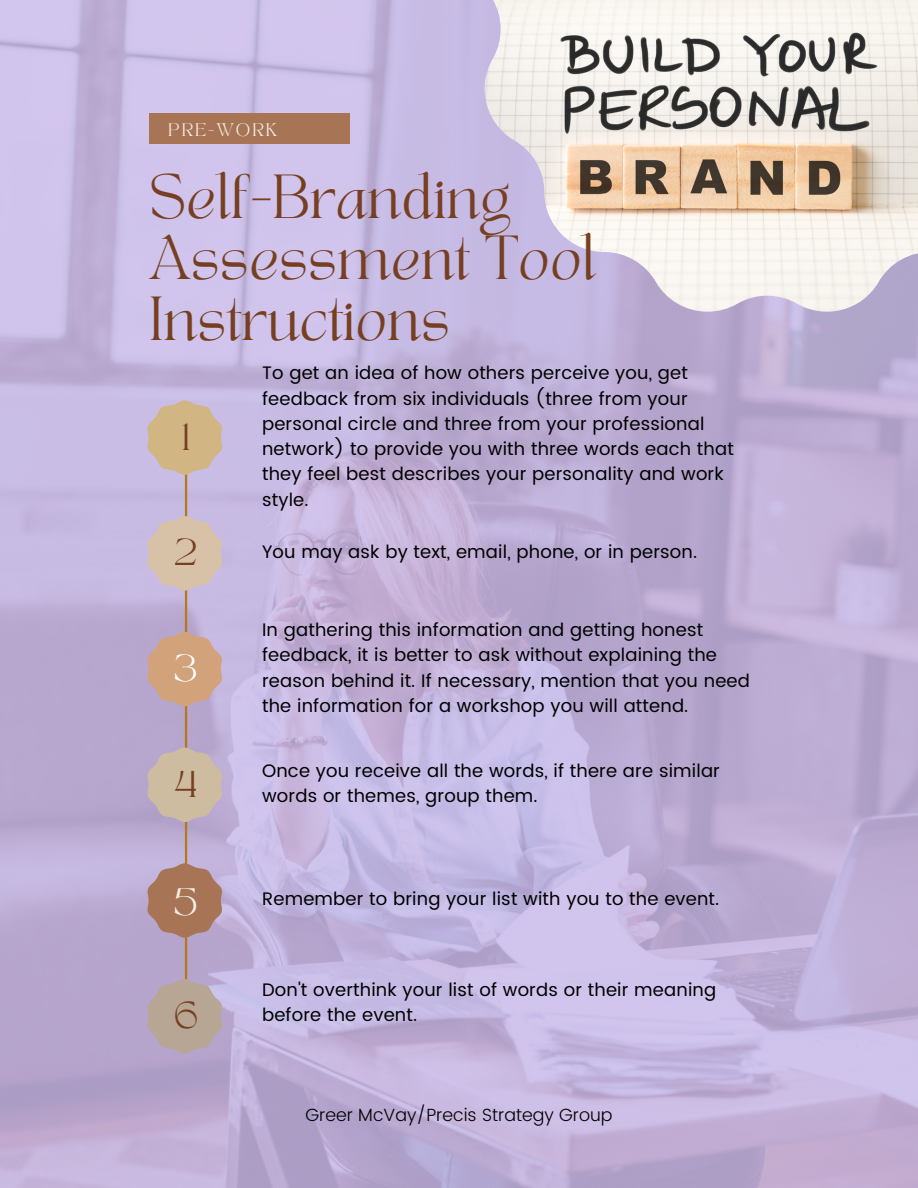
<style>
.page{position:relative;width:918px;height:1188px;background:#fff}
.page>*{position:absolute;margin:0;border:0;box-sizing:border-box;transform-origin:0 0}
.t1{font:43.5px/60.9px "TANAEGEAN";color:#763f21}
.t2{font:26.1px "TANAEGEAN";color:#763f21}
.t3{font:26.1px "TANAEGEAN";color:#fff}
.t4{font:26.1px "TANAEGEAN";color:#f5f0e6}
.t5{font:18.15px/25.2px "Poppins";letter-spacing:.01em;color:#000}
.t6{font:300 17.7px "Poppins";color:#000}
.t7{font:12.75px "TANAEGEAN";letter-spacing:.16em;color:#f5f0e6}
</style>
<div class="page">
<img style="left:0;top:0;width:918px;height:1188px">
<hr style="left:185px;top:439px;width:2px;height:578px;background:#b47a11">
<svg style="left:147px;top:400px;width:76px;height:75px;background:#ceb79b"></svg>
<svg style="left:147px;top:516px;width:76px;height:75px;background:#d3c0b6"></svg>
<svg style="left:147px;top:863px;width:76px;height:75px;background:#ad8377"></svg>
<svg style="left:147px;top:632px;width:76px;height:74px;background:#cca490"></svg>
<svg style="left:147px;top:979px;width:76px;height:75px;background:#b6a6a2"></svg>
<svg style="left:147px;top:748px;width:76px;height:74px;background:#c7b6ab"></svg>
<img style="left:485px;top:0;width:433px;height:312px">
<div style="left:149px;top:113px;width:200px;height:31px;background:#a87456"></div>
<p class="t7" style="left:168px;top:122px;width:110px">PRE-WORK</p>
<p class="t1" style="left:149px;top:173px;width:449px">Self-Branding<br>Assessment Tool<br>Instructions</p>
<p class="t2" style="left:182px;top:422px;width:10px">1</p>
<p class="t2" style="left:175px;top:537px;width:23px">2</p>
<p class="t3" style="left:174px;top:653px;width:25px">3</p>
<p class="t2" style="left:175px;top:769px;width:24px">4</p>
<p class="t4" style="left:174px;top:887px;width:25px">5</p>
<p class="t2" style="left:174px;top:1000px;width:26px">6</p>
<p class="t5" style="left:262px;top:360px;width:473px">To get an idea of how others perceive you, get feedback from six individuals (three from your personal circle and three from your professional network) to provide you with three words each that they feel best describes your personality and work style.</p>
<p class="t5" style="left:262px;top:539px;width:437px">You may ask by text, email, phone, or in person.</p>
<p class="t5" style="left:262px;top:617px;width:489px">In gathering this information and getting honest feedback, it is better to ask without explaining the reason behind it. If necessary, mention that you need the information for a workshop you will attend.</p>
<p class="t5" style="left:262px;top:758px;width:459px">Once you receive all the words, if there are similar words or themes, group them.</p>
<p class="t5" style="left:262px;top:887px;width:459px">Remember to bring your list with you to the event.</p>
<p class="t5" style="left:262px;top:977px;width:456px">Don't overthink your list of words or their meaning before the event.</p>
<p class="t6" style="left:305px;top:1105px;width:309px">Greer McVay/Precis Strategy Group</p>
</div>
